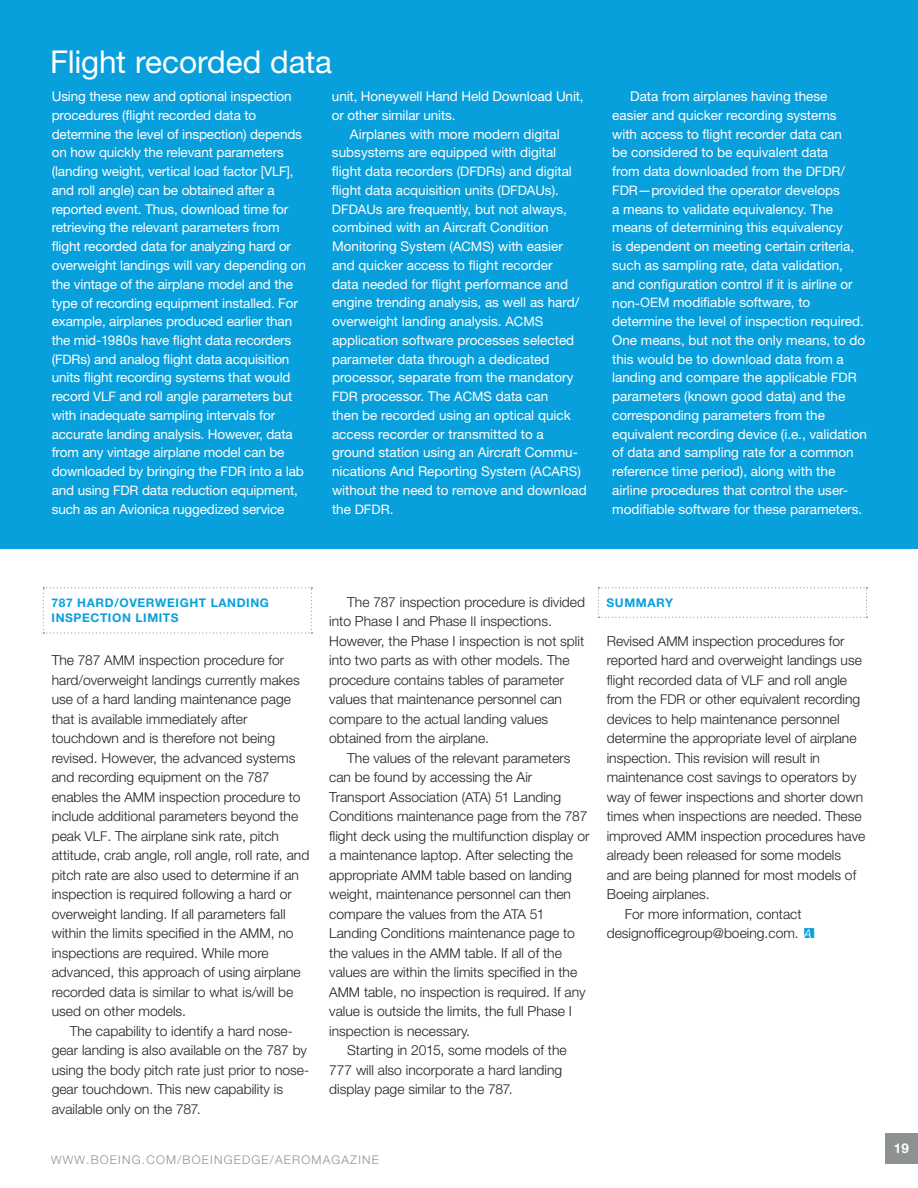
<style>
.page{position:relative;width:918px;height:1188px;background:#fff}
.page>*{position:absolute;margin:0;border:0;box-sizing:border-box;transform-origin:0 0}
.t1{font:31.5px "Helvetica Neue LT Std";letter-spacing:-.005em;color:#fff}
.t2{font:300 13.8px/19.5px "Helvetica Neue LT Std";color:#231f20}
.t3{font:13.5px/18.8px "Helvetica Neue LT Std";color:#fff}
.t4{font:700 13.5px "Helvetica Neue LT Std";color:#fff}
.t5{font:700 12px/15.8px "Helvetica Neue LT Std";letter-spacing:.05em;color:#08a0dc}
.t6{font:300 12px "Helvetica Neue LT Std";letter-spacing:.1em;color:#8e9192}
.s1{font-size:13.05px}
.s2{font-size:13.5px}
.s3{font-size:11.7px}
.s4{font-family:"Meth Ding aero";font-weight:400;color:#08a0dc}
</style>
<div class="page">
<div style="left:885px;top:1133px;width:33px;height:30px;background:#8e9192"></div>
<div style="left:0;top:0;width:918px;height:548px;background:#08a0dc"></div>
<svg style="left:43px;top:587px;width:269px;height:47px"></svg>
<svg style="left:598px;top:587px;width:269px;height:31px"></svg>
<h1 class="t1" style="left:50px;top:44px;width:283px">Flight recorded data</h1>
<p class="t3" style="left:52px;top:87px;width:256px">Using these new and optional inspection procedures (flight recorded data to determine the level of inspection) depends on how quickly the relevant parameters (landing weight, vertical load factor [<span class="s1">VLF</span>], and roll angle) can be obtained after a reported event. Thus, download time for retrieving the relevant parameters from flight recorded data for analyzing hard or overweight landings will vary depending on the vintage of the airplane model and the type of recording equipment installed. For example, airplanes produced earlier than the mid-1980s have flight data recorders (<span class="s1">FDR</span>s) and analog flight data acquisition units flight recording systems that would record <span class="s1">VLF</span> and roll angle parameters but with inadequate sampling intervals for accurate landing analysis. However, data from any vintage airplane model can be downloaded by bringing the <span class="s1">FDR</span> into a lab and using <span class="s1">FDR</span> data reduction equipment, such as an Avionica ruggedized service</p>
<p class="t3" style="left:332px;top:87px;width:253px">unit, Honeywell Hand Held Download Unit,</p>
<p class="t3" style="left:332px;top:106px;width:125px">or other similar units.</p>
<p class="t3" style="left:350px;top:124px;width:211px">Airplanes with more modern digital</p>
<p class="t3" style="left:332px;top:143px;width:226px">subsystems are equipped with digital</p>
<p class="t3" style="left:332px;top:162px;width:241px">flight data recorders (<span class="s1">DFDR</span>s) and digital</p>
<p class="t3" style="left:332px;top:181px;width:228px">flight data acquisition units (<span class="s1">DFDAU</span>s).</p>
<p class="t3" style="left:332px;top:199px;width:236px"><span class="s1">DFDAU</span>s are frequently, but not always,</p>
<p class="t3" style="left:332px;top:218px;width:218px">combined with an Aircraft Condition</p>
<p class="t3" style="left:332px;top:237px;width:232px">Monitoring System (<span class="s1">ACMS</span>) with easier</p>
<p class="t3" style="left:332px;top:256px;width:222px">and quicker access to flight recorder</p>
<p class="t3" style="left:332px;top:274px;width:238px">data needed for flight performance and</p>
<p class="t3" style="left:332px;top:293px;width:249px">engine trending analysis, as well as hard/</p>
<p class="t3" style="left:332px;top:312px;width:213px">overweight landing analysis. <span class="s1">ACMS</span></p>
<p class="t3" style="left:332px;top:331px;width:244px">application software processes selected</p>
<p class="t3" style="left:332px;top:349px;width:219px">parameter data through a dedicated</p>
<p class="t3" style="left:332px;top:368px;width:243px">processor, separate from the mandatory</p>
<p class="t3" style="left:332px;top:387px;width:218px"><span class="s1">FDR</span> processor. The <span class="s1">ACMS</span> data can</p>
<p class="t3" style="left:332px;top:406px;width:240px">then be recorded using an optical quick</p>
<p class="t3" style="left:332px;top:424px;width:213px">access recorder or transmitted to a</p>
<p class="t3" style="left:332px;top:443px;width:248px">ground station using an Aircraft Commu-</p>
<p class="t3" style="left:332px;top:462px;width:250px">nications And Reporting System (<span class="s1">ACARS</span>)</p>
<p class="t3" style="left:332px;top:481px;width:256px">without the need to remove and download</p>
<p class="t3" style="left:332px;top:499px;width:63px">the <span class="s1">DFDR</span>.</p>
<p class="t3" style="left:612px;top:87px;width:256px;text-indent:18px">Data from airplanes having these<br>easier and quicker recording systems<br>with access to flight recorder data can<br>be considered to be equivalent data<br>from data downloaded from the <span class="s1">DFDR</span>/ <span class="s1">FDR</span>—provided the operator develops<br>a means to validate equivalency. The means of determining this equivalency<br>is dependent on meeting certain criteria, such as sampling rate, data validation, and configuration control if it is airline or non-<span class="s1">OEM</span> modifiable software, to determine the level of inspection required.<br>One means, but not the only means, to do this would be to download data from a landing and compare the applicable <span class="s1">FDR </span>parameters (known good data) and the corresponding parameters from the equivalent recording device (i.e., validation of data and sampling rate for a common reference time period), along with the airline procedures that control the user&shy;modifiable software for these parameters.</p>
<p class="t5" style="left:52px;top:594px;width:219px">787 HARD/OVERWEIGHT LANDING<br>INSPECTION LIMITS</p>
<p class="t2" style="left:52px;top:650px;width:259px">The 787 <span class="s2">AMM</span> inspection procedure for hard/overweight landings currently makes use of a hard landing maintenance page that is available immediately after touchdown and is therefore not being revised. However, the advanced systems and recording equipment on the 787 enables the <span class="s2">AMM</span> inspection procedure to include additional parameters beyond the peak <span class="s2">VLF</span>. The airplane sink rate, pitch attitude, crab angle, roll angle, roll rate, and pitch rate are also used to determine if an inspection is required following a hard or overweight landing. If all parameters fall within the limits specified in the <span class="s2">AMM</span>, no inspections are required. While more advanced, this approach of using airplane recorded data is similar to what is/will be used on other models.</p>
<p class="t2" style="left:52px;top:1021px;width:259px;text-indent:18px">The capability to identify a hard nose&shy;gear landing is also available on the 787 by using the body pitch rate just prior to nose&shy;gear touchdown. This new capability is available only on the 787.</p>
<p class="t2" style="left:329px;top:592px;width:257px;text-indent:18px">The 787 inspection procedure is divided into Phase I and Phase <span class="s2">II</span> inspections.<br>However, the Phase I inspection is not split into two parts as with other models. The procedure contains tables of parameter values that maintenance personnel can compare to the actual landing values obtained from the airplane.</p>
<p class="t2" style="left:347px;top:748px;width:225px">The values of the relevant parameters</p>
<p class="t2" style="left:329px;top:767px;width:205px">can be found by accessing the Air</p>
<p class="t2" style="left:329px;top:787px;width:233px">Transport Association (<span class="s2">ATA</span>) 51 Landing</p>
<p class="t2" style="left:329px;top:806px;width:260px">Conditions maintenance page from the 787</p>
<p class="t2" style="left:329px;top:826px;width:262px">flight deck using the multifunction display or</p>
<p class="t2" style="left:329px;top:845px;width:245px">a maintenance laptop. After selecting the</p>
<p class="t2" style="left:329px;top:865px;width:244px">appropriate <span class="s2">AMM</span> table based on landing</p>
<p class="t2" style="left:329px;top:884px;width:243px">weight, maintenance personnel can then</p>
<p class="t2" style="left:329px;top:904px;width:217px">compare the values from the <span class="s2">ATA</span> 51</p>
<p class="t2" style="left:329px;top:923px;width:247px">Landing Conditions maintenance page to</p>
<p class="t2" style="left:329px;top:943px;width:234px">the values in the <span class="s2">AMM</span> table. If all of the</p>
<p class="t2" style="left:329px;top:962px;width:249px">values are within the limits specified in the</p>
<p class="t2" style="left:329px;top:982px;width:258px"><span class="s2">AMM</span> table, no inspection is required. If any</p>
<p class="t2" style="left:329px;top:1001px;width:244px">value is outside the limits, the full Phase I</p>
<p class="t2" style="left:329px;top:1021px;width:142px">inspection is necessary.</p>
<p class="t2" style="left:347px;top:1040px;width:221px">Starting in 2015, some models of the</p>
<p class="t2" style="left:329px;top:1060px;width:234px">777 will also incorporate a hard landing</p>
<p class="t2" style="left:329px;top:1079px;width:185px">display page similar to the 787.</p>
<p class="t6" style="left:51px;top:1152px;width:330px"><span class="s3">WWW</span>.BOEING.COM/BOEINGEDGE/AEROMAGAZINE</p>
<p class="t5" style="left:607px;top:594px;width:68px">SUMMARY</p>
<p class="t2" style="left:607px;top:631px;width:239px">Revised <span class="s2">AMM</span> inspection procedures for</p>
<p class="t2" style="left:607px;top:650px;width:257px">reported hard and overweight landings use</p>
<p class="t2" style="left:607px;top:670px;width:242px">flight recorded data of <span class="s2">VLF</span> and roll angle</p>
<p class="t2" style="left:607px;top:689px;width:255px">from the <span class="s2">FDR</span> or other equivalent recording</p>
<p class="t2" style="left:607px;top:709px;width:234px">devices to help maintenance personnel</p>
<p class="t2" style="left:607px;top:728px;width:251px">determine the appropriate level of airplane</p>
<p class="t2" style="left:607px;top:748px;width:215px">inspection. This revision will result in</p>
<p class="t2" style="left:607px;top:767px;width:251px">maintenance cost savings to operators by</p>
<p class="t2" style="left:607px;top:787px;width:258px">way of fewer inspections and shorter down</p>
<p class="t2" style="left:607px;top:806px;width:256px">times when inspections are needed. These</p>
<p class="t2" style="left:607px;top:826px;width:260px">improved <span class="s2">AMM</span> inspection procedures have</p>
<p class="t2" style="left:607px;top:845px;width:236px">already been released for some models</p>
<p class="t2" style="left:607px;top:865px;width:251px">and are being planned for most models of</p>
<p class="t2" style="left:607px;top:884px;width:104px">Boeing airplanes.</p>
<p class="t2" style="left:625px;top:904px;width:178px">For more information, contact</p>
<p class="t2" style="left:607px;top:923px;width:209px">designofficegroup@boeing.com.<span class="s4">A</span></p>
<p class="t4" style="left:894px;top:1140px;width:17px">19</p>
</div>
